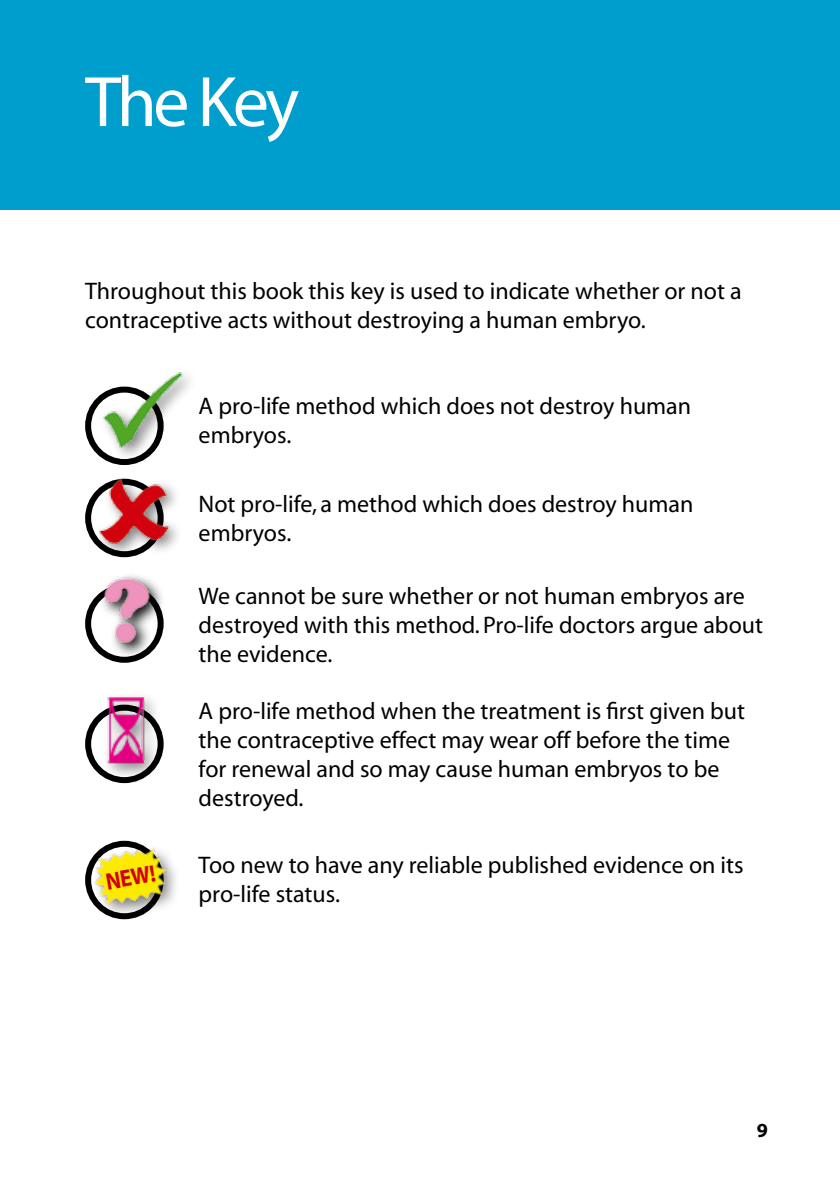
<style>
.page{position:relative;width:840px;height:1191px;background:#fff}
.page>*{position:absolute;margin:0;border:0;box-sizing:border-box;transform-origin:0 0}
.t1{font:72px "Myriad";letter-spacing:-.05em;color:#fff}
.t2{font:24px/28.8px "Myriad";color:#000}
.t3{font:700 24px "Myriad";color:#d1010e;scale:.9 1}
.t4{font:700 20px "Myriad";color:#000}
</style>
<div class="page">
<div style="left:0;top:0;width:839px;height:210px;background:#009ecc"></div>
<div style="left:85px;top:479px;width:78px;height:78px;border:6px solid #000;border-radius:50%"></div>
<div style="left:92px;top:470px;width:90px;height:87px;background:#000;opacity:.5"></div>
<img style="left:95px;top:473px;width:79px;height:73px">
<svg style="left:88px;top:389px;width:72px;height:73px"></svg>
<div style="left:85px;top:386px;width:78px;height:79px;border:6px solid #000;border-radius:50%"></div>
<div style="left:96px;top:365px;width:100px;height:97px;background:#000;opacity:.5"></div>
<img style="left:100px;top:369px;width:86px;height:81px">
<div style="left:88px;top:841px;width:92px;height:76px;background:#000;opacity:.5"></div>
<img style="left:89px;top:844px;width:84px;height:66px">
<svg style="left:88px;top:587px;width:72px;height:73px"></svg>
<div style="left:85px;top:584px;width:78px;height:79px;border:6px solid #000;border-radius:50%"></div>
<svg style="left:98px;top:575px;width:66px;height:83px"></svg>
<img style="left:101px;top:578px;width:50px;height:68px">
<svg style="left:88px;top:707px;width:72px;height:73px"></svg>
<div style="left:85px;top:704px;width:78px;height:79px;border:6px solid #000;border-radius:50%"></div>
<div style="left:101px;top:690px;width:59px;height:89px;background:#000;opacity:.5"></div>
<img style="left:104px;top:696px;width:40px;height:69px">
<h1 class="t1" style="left:85px;top:66px;width:215px">The Key</h1>
<p class="t2" style="left:85px;top:277px;width:657px">Throughout this book this key is used to indicate whether or not a contraceptive acts without destroying a human embryo.</p>
<p class="t2" style="left:198px;top:393px;width:494px">A pro-life method which does not destroy human embryos.</p>
<p class="t2" style="left:198px;top:490px;width:496px">Not pro-life, a method which does destroy human embryos.</p>
<p class="t2" style="left:198px;top:582px;width:565px">We cannot be sure whether or not human embryos are destroyed with this method. Pro-life doctors argue about the evidence.</p>
<p class="t3" style="left:104px;top:869px;width:57px;rotate:-10deg">NEW!</p>
<p class="t2" style="left:198px;top:698px;width:547px">A pro-life method when the treatment is first given but the contraceptive effect may wear off before the time for renewal and so may cause human embryos to be destroyed.</p>
<p class="t2" style="left:198px;top:851px;width:546px">Too new to have any reliable published evidence on its pro-life status.</p>
<p class="t4" style="left:756px;top:1119px;width:13px">9</p>
</div>
